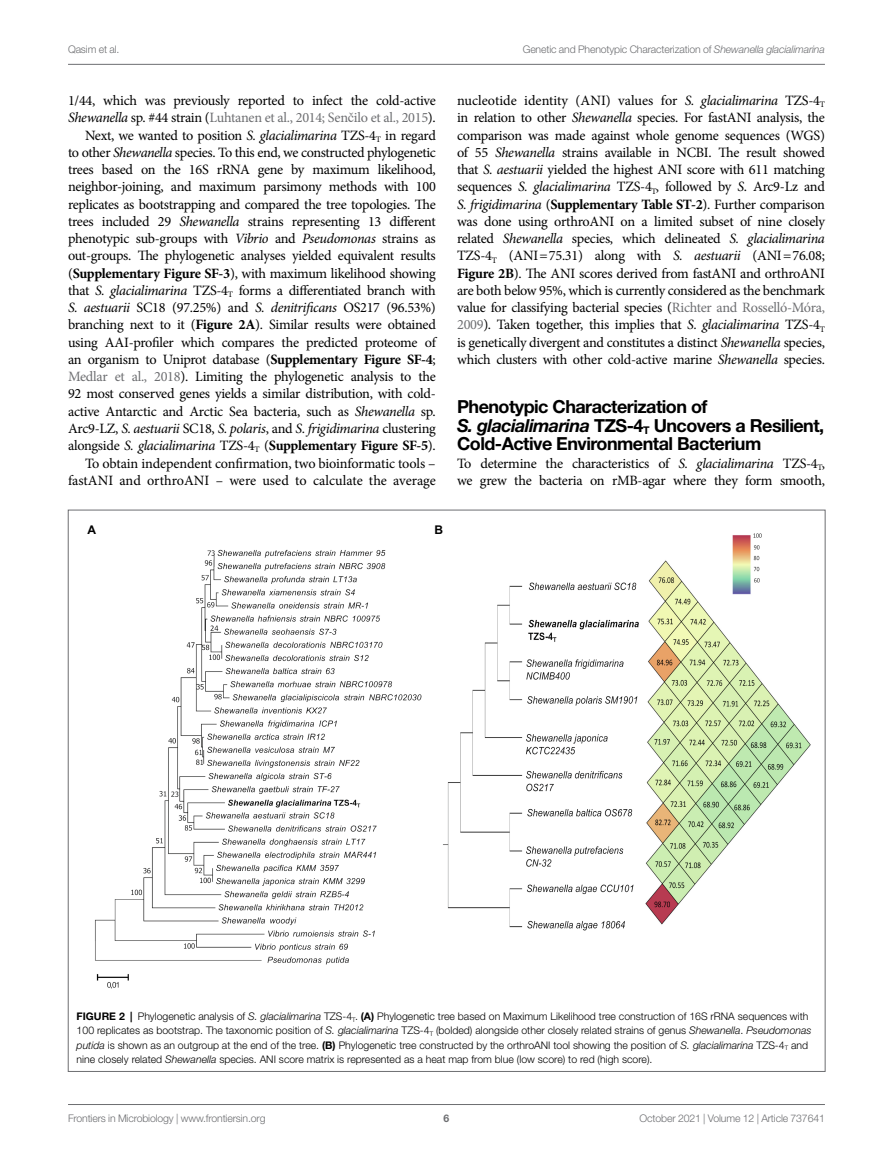
<style>
.page{position:relative;width:893px;height:1170px;background:#fff}
.page>*{position:absolute;margin:0;border:0;box-sizing:border-box;transform-origin:0 0}
.HEAD_2{font:700 18px/18.8px "Helvetica Neue LT Std";letter-spacing:-.03em;color:#000}
.TEXT{font:14.25px/17.2px "Minion Pro";letter-spacing:-.015em;color:#000;text-align:justify}
.TEXT_FLUSH{font:14.25px/17.2px "Minion Pro";letter-spacing:-.02em;color:#000}
.t1{font:700 12px "Arial";color:#000}
.FIG_LEG{font:300 10.5px/14.2px "Helvetica Neue LT Std";color:#000}
.t2{font:300 10.5px "Helvetica Neue LT Std";letter-spacing:-.015em;color:#6d6e71}
.t3{font:700 10.5px "Helvetica Neue LT Std";color:#6d6e71}
.s1{font-style:italic}
.s2{color:#6d6e71}
.s3{font-family:"Times New Roman";color:#6d6e71}
.s4{font-weight:700}
</style>
<div class="page">
<hr style="left:68px;top:64px;width:757px;height:1px;background:#6d6e71">
<hr style="left:68px;top:1104px;width:757px;height:1px;background:#6d6e71">
<img style="left:95px;top:533px;width:716px;height:456px">
<p class="t2" style="left:68px;top:42px;width:53px">Qasim et al.</p>
<p class="t2" style="left:523px;top:42px;width:304px">Genetic and Phenotypic Characterization of <span class="s1">Shewanella glacialimarina</span></p>
<p class="TEXT_FLUSH" style="left:68px;top:92px;width:369px">1/44, which was previously reported to infect the cold-active<br><span class="s1">Shewanella</span> sp. #44 strain (<span class="s2">Luhtanen et al., 2014; Sen</span><span class="s3">č</span><span class="s2">ilo et al., 2015</span>).</p>
<p class="TEXT" style="left:68px;top:126px;width:369px;text-indent:17px">Next, we wanted to position <span class="s1">S. glacialimarina</span> TZS-4<sub>T</sub> in regard to other <span class="s1">Shewanella</span> species. To this end, we constructed phylogenetic trees based on the 16S rRNA gene by maximum likelihood, neighbor-joining, and maximum parsimony methods with 100 replicates as bootstrapping and compared the tree topologies. The trees included 29 <span class="s1">Shewanella</span> strains representing 13 different phenotypic sub-groups with <span class="s1">Vibrio</span> and <span class="s1">Pseudomonas</span> strains as out-groups. The phylogenetic analyses yielded equivalent results (<span class="s4">Supplementary Figure SF-3</span>), with maximum likelihood showing that <span class="s1">S. glacialimarina</span> TZS-4<sub>T</sub> forms a differentiated branch with <span class="s1">S. aestuarii</span> SC18 (97.25%) and <span class="s1">S. denitrificans</span> OS217 (96.53%) branching next to it (<span class="s4">Figure 2A</span>). Similar results were obtained using AAI-profiler which compares the predicted proteome of an organism to Uniprot database (<span class="s4">Supplementary Figure SF-4</span>; <span class="s2">Medlar et al., 2018</span>). Limiting the phylogenetic analysis to the 92 most conserved genes yields a similar distribution, with cold&shy;active Antarctic and Arctic Sea bacteria, such as <span class="s1">Shewanella</span> sp.<br>Arc9-LZ, <span class="s1">S. aestuarii</span> SC18, <span class="s1">S. polaris</span>, and <span class="s1">S. frigidimarina</span> clustering alongside <span class="s1">S. glacialimarina</span> TZS-4<sub>T</sub> (<span class="s4">Supplementary Figure SF-5</span>).</p>
<p class="TEXT" style="left:68px;top:454px;width:369px;text-align:right">To obtain independent confirmation, two bioinformatic tools – fastANI and orthroANI – were used to calculate the average</p>
<p class="t1" style="left:87px;top:521px;width:10px">A</p>
<p class="t1" style="left:434px;top:521px;width:10px">B</p>
<p class="TEXT" style="left:457px;top:92px;width:369px">nucleotide identity (ANI) values for <span class="s1">S. glacialimarina</span> TZS-4<sub>T </sub>in relation to other <span class="s1">Shewanella</span> species. For fastANI analysis, the comparison was made against whole genome sequences (WGS) of 55 <span class="s1">Shewanella</span> strains available in NCBI. The result showed that <span class="s1">S. aestuarii</span> yielded the highest ANI score with 611 matching sequences <span class="s1">S. glacialimarina</span> TZS-4<sub>T</sub>, followed by <span class="s1">S</span>. Arc9-Lz and <span class="s1">S. frigidimarina</span> (<span class="s4">Supplementary Table ST-2</span>). Further comparison was done using orthroANI on a limited subset of nine closely related <span class="s1">Shewanella</span> species, which delineated <span class="s1">S. glacialimarina </span>TZS-4<sub>T</sub> (ANI=75.31) along with <span class="s1">S. aestuarii</span> (ANI=76.08; <span class="s4">Figure 2B</span>). The ANI scores derived from fastANI and orthroANI are both below 95%, which is currently considered as the benchmark value for classifying bacterial species (<span class="s2">Richter and Rosselló-Móra, 2009</span>). Taken together, this implies that <span class="s1">S. glacialimarina</span> TZS-4<sub>T </sub>is genetically divergent and constitutes a distinct <span class="s1">Shewanella</span> species, which clusters with other cold-active marine <span class="s1">Shewanella</span> species.</p>
<p class="HEAD_2" style="left:457px;top:396px;width:369px">Phenotypic Characterization of<br><span class="s1">S. glacialimarina</span> TZS-4<sub>T</sub> Uncovers a Resilient,<br>Cold-Active Environmental Bacterium</p>
<p class="TEXT_FLUSH" style="left:457px;top:454px;width:369px">To determine the characteristics of <span class="s1">S. glacialimarina</span> TZS-4<sub>T</sub>, we grew the bacteria on rMB-agar where they form smooth,</p>
<p class="FIG_LEG" style="left:77px;top:1009px;width:736px"><span class="s4">FIGURE 2 |</span> Phylogenetic analysis of <span class="s1">S. glacialimarina</span> TZS-4<sub>T</sub>. <span class="s4">(A)</span> Phylogenetic tree based on Maximum Likelihood tree construction of 16S rRNA sequences with 100 replicates as bootstrap. The taxonomic position of <span class="s1">S. glacialimarina</span> TZS-4<sub>T</sub> (bolded) alongside other closely related strains of genus <span class="s1">Shewanella</span>. <span class="s1">Pseudomonas putida</span> is shown as an outgroup at the end of the tree. <span class="s4">(B)</span> Phylogenetic tree constructed by the orthroANI tool showing the position of <span class="s1">S. glacialimarina</span> TZS-4<sub>T</sub> and nine closely related <span class="s1">Shewanella</span> species. ANI score matrix is represented as a heat map from blue (low score) to red (high score).</p>
<p class="t2" style="left:68px;top:1111px;width:199px">Frontiers in Microbiology | www.frontiersin.org</p>
<p class="t3" style="left:444px;top:1111px;width:7px">6</p>
<p class="t2" style="left:640px;top:1111px;width:187px">October 2021 | Volume 12 | Article 737641</p>
</div>
